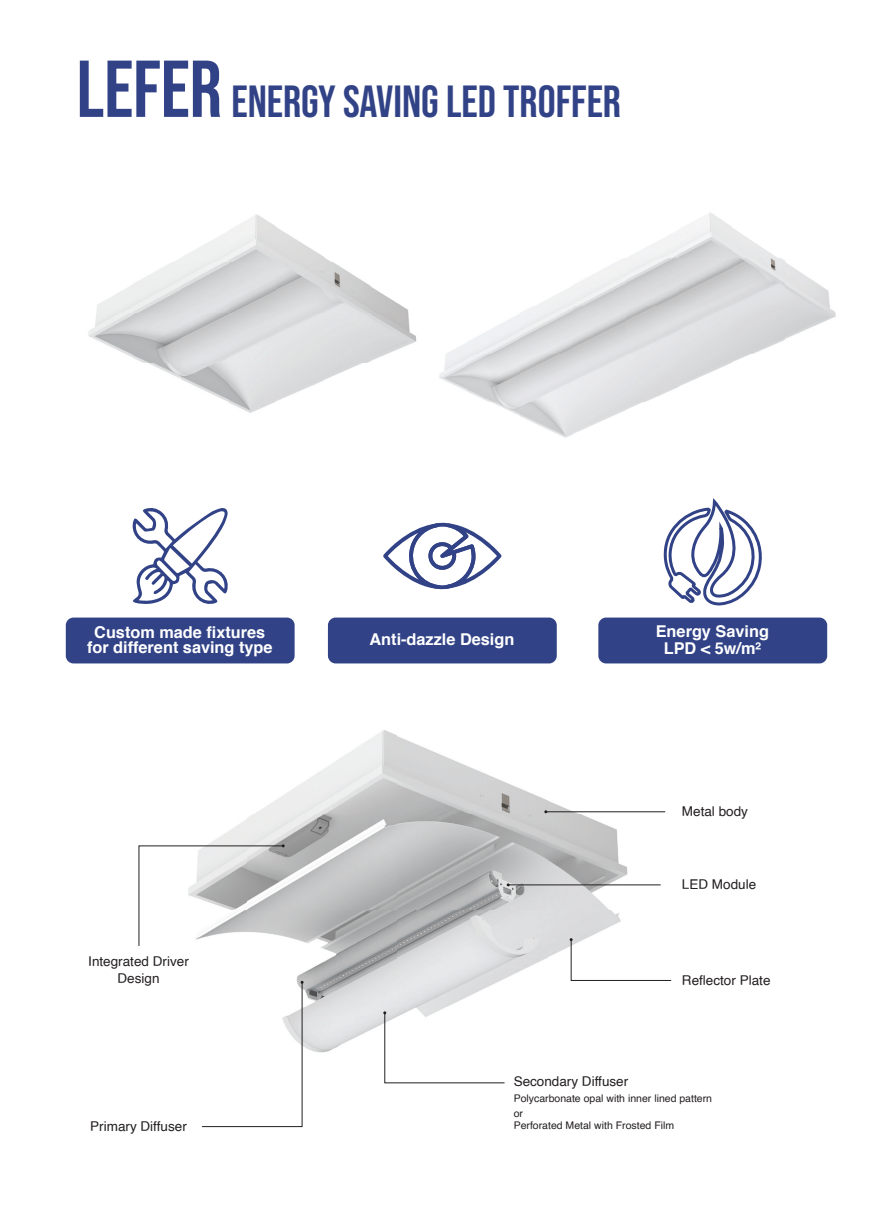
<style>
.page{position:relative;width:893px;height:1212px;background:#fff}
.page>*{position:absolute;margin:0;border:0;box-sizing:border-box;transform-origin:0 0}
._08_-_大標題_藍字HEADER_R{font:700 45px "Bebas Neue Pro";color:#314286}
.Helvetica_-_9{font:700 16.35px "Helvetica";color:#fff}
.HELVETICA_-_9{font:13.5px "Helvetica";color:#231f20}
.t1{font:10.5px "Helvetica";color:#231f20}
.s1{font-size:80.4px}
</style>
<div class="page">
<img style="left:209px;top:730px;width:457px;height:323px">
<svg style="left:138px;top:844px;width:147px;height:103px"></svg>
<svg style="left:570px;top:938px;width:102px;height:43px"></svg>
<hr style="left:508px;top:884px;width:153px;height:1px;background:#231f20">
<hr style="left:546px;top:811px;width:119px;height:1px;background:#231f20">
<svg style="left:383px;top:1011px;width:122px;height:72px"></svg>
<svg style="left:132px;top:508px;width:96px;height:96px"></svg>
<div style="left:66px;top:617px;width:229px;height:46px;background:#314286;border-radius:8px"></div>
<div style="left:328px;top:617px;width:229px;height:46px;background:#314286;border-radius:8px"></div>
<div style="left:598px;top:617px;width:229px;height:46px;background:#314286;border-radius:8px"></div>
<svg style="left:383px;top:523px;width:119px;height:66px"></svg>
<svg style="left:663px;top:498px;width:99px;height:108px"></svg>
<svg style="left:202px;top:981px;width:102px;height:146px"></svg>
<img style="left:439px;top:213px;width:397px;height:225px">
<img style="left:88px;top:214px;width:329px;height:199px">
<p class="_08_-_大標題_藍字HEADER_R" style="left:77px;top:76px;width:546px"><span class="s1">LEFER</span> ENERGY SAVING LED TROFFER</p>
<p class="Helvetica_-_9" style="left:94px;top:619px;width:173px">Custom made fixtures</p>
<p class="Helvetica_-_9" style="left:87px;top:634px;width:187px">for different saving type</p>
<p class="Helvetica_-_9" style="left:369px;top:626px;width:146px">Anti-dazzle Design</p>
<p class="HELVETICA_-_9" style="left:88px;top:950px;width:102px">Integrated Driver</p>
<p class="HELVETICA_-_9" style="left:118px;top:968px;width:44px">Design</p>
<p class="Helvetica_-_9" style="left:656px;top:618px;width:115px">Energy Saving</p>
<p class="Helvetica_-_9" style="left:664px;top:635px;width:99px">LPD &lt; 5w/m²</p>
<p class="HELVETICA_-_9" style="left:682px;top:801px;width:68px">Metal body</p>
<p class="HELVETICA_-_9" style="left:682px;top:874px;width:76px">LED Module</p>
<p class="HELVETICA_-_9" style="left:682px;top:970px;width:90px">Reflector Plate</p>
<p class="HELVETICA_-_9" style="left:90px;top:1116px;width:98px">Primary Diffuser</p>
<p class="HELVETICA_-_9" style="left:514px;top:1071px;width:116px">Secondary Diffuser</p>
<p class="t1" style="left:514px;top:1090px;width:200px">Polycarbonate opal with inner lined pattern</p>
<p class="t1" style="left:514px;top:1105px;width:11px">or</p>
<p class="t1" style="left:514px;top:1117px;width:162px">Perforated Metal with Frosted Film</p>
</div>
